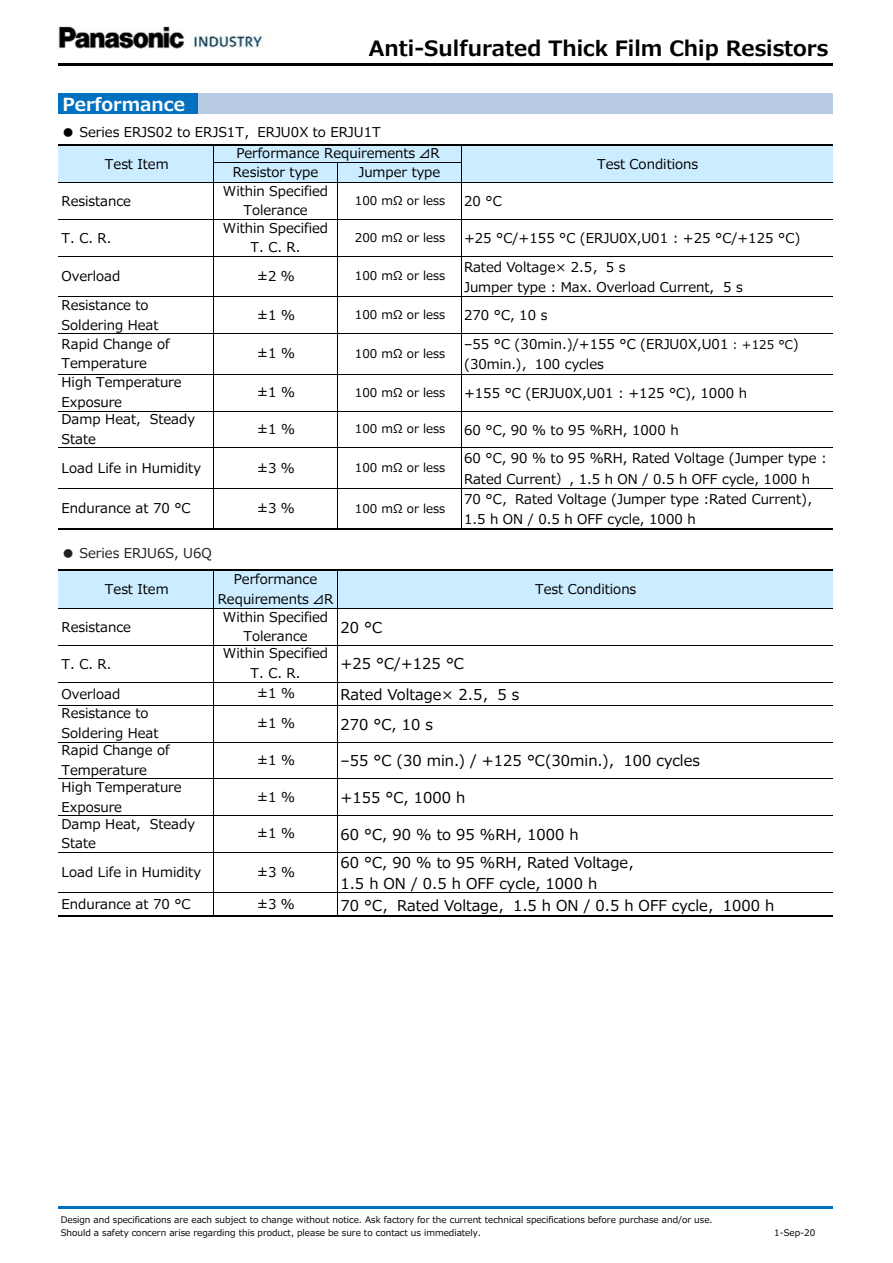
<style>
.page{position:relative;width:893px;height:1263px;background:#fff}
.page>*{position:absolute;margin:0;border:0;box-sizing:border-box;transform-origin:0 0}
.t1{font:700 21px "Meiryo UI";color:#000}
.t2{font:700 18px "Meiryo UI";color:#fff}
.t3{font:15px "Meiryo UI";color:#000}
.t4{font:13.5px/19.6px "Meiryo UI";color:#000}
.t5{font:13.5px "Meiryo UI";color:#231f20}
.t6{font:12px "Meiryo UI";letter-spacing:.005em;color:#000}
.t7{font:9px "Meiryo UI";color:#000}
.s1{font-size:12px}
</style>
<div class="page">
<div style="left:59px;top:93px;width:139px;height:21px;background:#0070c0"></div>
<div style="left:198px;top:93px;width:635px;height:21px;background:#b8cce4"></div>
<div style="left:59px;top:145px;width:774px;height:38px;background:#ccecff"></div>
<div style="left:59px;top:570px;width:774px;height:39px;background:#ccecff"></div>
<hr style="left:213px;top:146px;width:1px;height:382px;background:#000">
<hr style="left:337px;top:163px;width:1px;height:365px;background:#000">
<hr style="left:213px;top:570px;width:1px;height:345px;background:#000">
<hr style="left:461px;top:146px;width:1px;height:382px;background:#000">
<hr style="left:337px;top:570px;width:1px;height:345px;background:#000">
<hr style="left:59px;top:63px;width:774px;height:3px;background:#000">
<hr style="left:59px;top:144px;width:774px;height:2px;background:#000">
<hr style="left:214px;top:162px;width:247px;height:1px;background:#000">
<hr style="left:59px;top:183px;width:774px;height:1px;background:#000">
<hr style="left:59px;top:219px;width:774px;height:1px;background:#000">
<hr style="left:59px;top:256px;width:774px;height:1px;background:#000">
<hr style="left:59px;top:297px;width:774px;height:1px;background:#000">
<hr style="left:59px;top:334px;width:774px;height:1px;background:#000">
<hr style="left:59px;top:374px;width:774px;height:1px;background:#000">
<hr style="left:59px;top:411px;width:774px;height:1px;background:#000">
<hr style="left:59px;top:448px;width:774px;height:1px;background:#000">
<hr style="left:59px;top:488px;width:774px;height:1px;background:#000">
<hr style="left:59px;top:528px;width:774px;height:2px;background:#000">
<hr style="left:59px;top:569px;width:774px;height:1px;background:#000">
<hr style="left:59px;top:608px;width:774px;height:1px;background:#000">
<hr style="left:59px;top:645px;width:774px;height:1px;background:#000">
<hr style="left:59px;top:682px;width:774px;height:1px;background:#000">
<hr style="left:59px;top:705px;width:774px;height:1px;background:#000">
<hr style="left:59px;top:742px;width:774px;height:1px;background:#000">
<hr style="left:59px;top:779px;width:774px;height:1px;background:#000">
<hr style="left:59px;top:815px;width:774px;height:1px;background:#000">
<hr style="left:59px;top:852px;width:774px;height:1px;background:#000">
<hr style="left:59px;top:893px;width:774px;height:1px;background:#000">
<hr style="left:59px;top:915px;width:774px;height:2px;background:#000">
<hr style="left:59px;top:1206px;width:774px;height:3px;background:#0070c0">
<img style="left:58px;top:26px;width:205px;height:23px">
<p class="t1" style="left:369px;top:34px;width:461px">Anti-Sulfurated Thick Film Chip Resistors</p>
<p class="t2" style="left:62px;top:91px;width:124px">Performance</p>
<p class="t4" style="left:62px;top:123px;width:321px">● Series ERJS02 to ERJS1T，ERJU0X to ERJU1T</p>
<p class="t4" style="left:236px;top:144px;width:205px">Performance Requirements ⊿R</p>
<p class="t4" style="left:597px;top:154px;width:103px">Test Conditions</p>
<p class="t4" style="left:105px;top:154px;width:65px">Test Item</p>
<p class="t4" style="left:233px;top:163px;width:87px">Resistor type</p>
<p class="t4" style="left:358px;top:163px;width:83px">Jumper type</p>
<p class="t4" style="left:223px;top:182px;width:107px;text-align:center">Within Specified<br>Tolerance</p>
<p class="t6" style="left:355px;top:192px;width:92px">100 mΩ or less</p>
<p class="t4" style="left:223px;top:219px;width:107px;text-align:center">Within Specified<br>T. C. R.</p>
<p class="t6" style="left:355px;top:229px;width:92px">200 mΩ or less</p>
<p class="t4" style="left:62px;top:192px;width:71px">Resistance</p>
<p class="t4" style="left:464px;top:192px;width:39px">20 °C</p>
<p class="t4" style="left:62px;top:229px;width:51px">T. C. R.</p>
<p class="t4" style="left:464px;top:229px;width:338px">+25 °C/+155 °C (ERJU0X,U01 : +25 °C/+125 °C)</p>
<p class="t4" style="left:464px;top:258px;width:163px">Rated Voltage× 2.5，5 s</p>
<p class="t4" style="left:464px;top:278px;width:280px">Jumper type : Max. Overload Current, 5 s</p>
<p class="t4" style="left:464px;top:306px;width:85px">270 °C, 10 s</p>
<p class="t4" style="left:464px;top:335px;width:336px">–55 °C (30min.)/+155 °C (ERJU0X,U01 <span class="s1">: +125 °C</span>)</p>
<p class="t4" style="left:464px;top:355px;width:141px">(30min.)，100 cycles</p>
<p class="t4" style="left:464px;top:384px;width:285px">+155 °C (ERJU0X,U01 : +125 °C), 1000 h</p>
<p class="t4" style="left:464px;top:421px;width:216px">60 °C, 90 % to 95 %RH, 1000 h</p>
<p class="t4" style="left:464px;top:449px;width:364px">60 °C, 90 % to 95 %RH, Rated Voltage (Jumper type :</p>
<p class="t4" style="left:464px;top:469px;width:348px">Rated Current）, 1.5 h ON / 0.5 h OFF cycle, 1000 h</p>
<p class="t4" style="left:464px;top:490px;width:358px">70 °C，Rated Voltage (Jumper type :Rated Current)，</p>
<p class="t4" style="left:464px;top:510px;width:233px">1.5 h ON / 0.5 h OFF cycle, 1000 h</p>
<p class="t5" style="left:62px;top:544px;width:152px">● Series ERJU6S, U6Q</p>
<p class="t4" style="left:62px;top:267px;width:60px">Overload</p>
<p class="t4" style="left:257px;top:267px;width:39px">±2 %</p>
<p class="t6" style="left:355px;top:268px;width:92px">100 mΩ or less</p>
<p class="t4" style="left:62px;top:296px;width:99px">Resistance to<br>Soldering Heat</p>
<p class="t4" style="left:257px;top:306px;width:39px">±1 %</p>
<p class="t6" style="left:355px;top:306px;width:92px">100 mΩ or less</p>
<p class="t4" style="left:62px;top:335px;width:110px">Rapid Change of<br>Temperature</p>
<p class="t4" style="left:257px;top:344px;width:39px">±1 %</p>
<p class="t6" style="left:355px;top:345px;width:92px">100 mΩ or less</p>
<p class="t4" style="left:62px;top:373px;width:122px">High Temperature<br>Exposure</p>
<p class="t4" style="left:257px;top:383px;width:39px">±1 %</p>
<p class="t6" style="left:355px;top:384px;width:92px">100 mΩ or less</p>
<p class="t4" style="left:62px;top:410px;width:135px">Damp Heat, Steady<br>State</p>
<p class="t4" style="left:257px;top:420px;width:39px">±1 %</p>
<p class="t6" style="left:355px;top:421px;width:92px">100 mΩ or less</p>
<p class="t4" style="left:62px;top:459px;width:141px">Load Life in Humidity</p>
<p class="t4" style="left:257px;top:459px;width:39px">±3 %</p>
<p class="t6" style="left:355px;top:459px;width:92px">100 mΩ or less</p>
<p class="t4" style="left:62px;top:499px;width:131px">Endurance at 70 °C</p>
<p class="t4" style="left:257px;top:499px;width:39px">±3 %</p>
<p class="t6" style="left:355px;top:500px;width:92px">100 mΩ or less</p>
<p class="t4" style="left:105px;top:580px;width:65px">Test Item</p>
<p class="t4" style="left:218px;top:570px;width:117px;text-align:center">Performance<br>Requirements ⊿R</p>
<p class="t4" style="left:535px;top:580px;width:103px">Test Conditions</p>
<p class="t4" style="left:223px;top:608px;width:107px;text-align:center">Within Specified<br>Tolerance</p>
<p class="t4" style="left:223px;top:644px;width:107px;text-align:center">Within Specified<br>T. C. R.</p>
<p class="t4" style="left:257px;top:684px;width:39px">±1 %</p>
<p class="t4" style="left:62px;top:704px;width:99px">Resistance to<br>Soldering Heat</p>
<p class="t4" style="left:257px;top:714px;width:39px">±1 %</p>
<p class="t4" style="left:62px;top:741px;width:110px">Rapid Change of<br>Temperature</p>
<p class="t4" style="left:257px;top:751px;width:39px">±1 %</p>
<p class="t4" style="left:62px;top:778px;width:122px">High Temperature<br>Exposure</p>
<p class="t4" style="left:257px;top:788px;width:39px">±1 %</p>
<p class="t4" style="left:62px;top:815px;width:135px">Damp Heat, Steady<br>State</p>
<p class="t4" style="left:257px;top:824px;width:39px">±1 %</p>
<p class="t4" style="left:62px;top:863px;width:141px">Load Life in Humidity</p>
<p class="t4" style="left:257px;top:863px;width:39px">±3 %</p>
<p class="t4" style="left:62px;top:618px;width:71px">Resistance</p>
<p class="t3" style="left:340px;top:617px;width:43px">20 °C</p>
<p class="t4" style="left:62px;top:655px;width:51px">T. C. R.</p>
<p class="t3" style="left:340px;top:654px;width:125px">+25 °C/+125 °C</p>
<p class="t4" style="left:62px;top:685px;width:60px">Overload</p>
<p class="t3" style="left:340px;top:684px;width:180px">Rated Voltage× 2.5，5 s</p>
<p class="t3" style="left:340px;top:714px;width:94px">270 °C, 10 s</p>
<p class="t3" style="left:340px;top:750px;width:361px">–55 °C (30 min.) / +125 °C(30min.)，100 cycles</p>
<p class="t3" style="left:340px;top:787px;width:127px">+155 °C, 1000 h</p>
<p class="t3" style="left:340px;top:824px;width:240px">60 °C, 90 % to 95 %RH, 1000 h</p>
<p class="t3" style="left:340px;top:852px;width:304px">60 °C, 90 % to 95 %RH, Rated Voltage，</p>
<p class="t3" style="left:340px;top:873px;width:258px">1.5 h ON / 0.5 h OFF cycle, 1000 h</p>
<p class="t3" style="left:340px;top:895px;width:436px">70 °C，Rated Voltage，1.5 h ON / 0.5 h OFF cycle，1000 h</p>
<p class="t4" style="left:62px;top:895px;width:131px">Endurance at 70 °C</p>
<p class="t4" style="left:257px;top:895px;width:39px">±3 %</p>
<p class="t7" style="left:61px;top:1213px;width:653px">Design and specifications are each subject to change without notice. Ask factory for the current technical specifications before purchase and/or use.</p>
<p class="t7" style="left:61px;top:1226px;width:422px">Should a safety concern arise regarding this product, please be sure to contact us immediately.</p>
<p class="t7" style="left:774px;top:1226px;width:43px">1-Sep-20</p>
</div>
